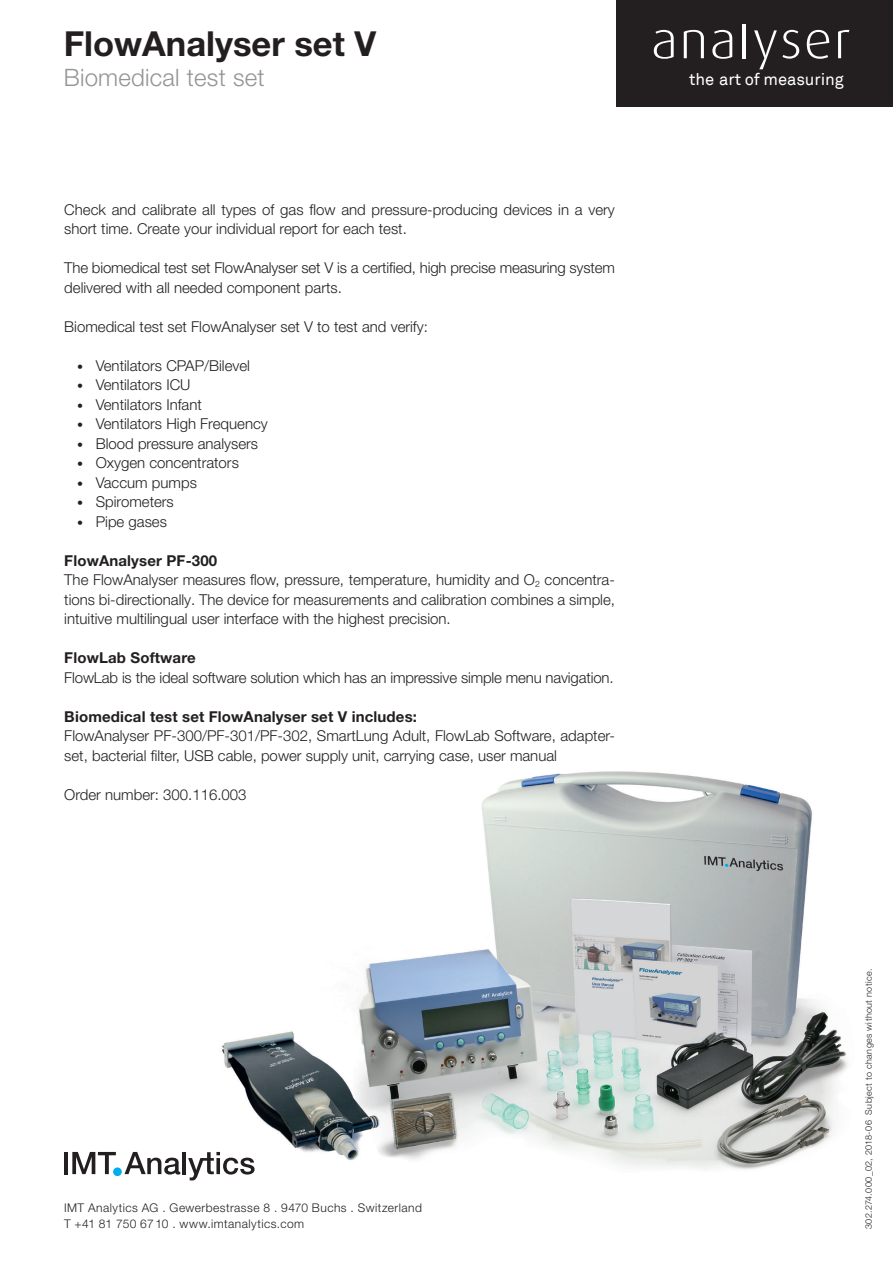
<style>
.page{position:relative;width:893px;height:1263px;background:#fff}
.page>*{position:absolute;margin:0;border:0;box-sizing:border-box;transform-origin:0 0}
.t1{font:700 34.5px "Helvetica Neue LT Pro";color:#231f20}
.t2{font:300 24px "Helvetica Neue LT Pro";letter-spacing:.01em;color:#939598}
.t3{font:16.65px "Akkurat";letter-spacing:-.005em;color:#fff}
.t4{font:300 15px/19.5px "Helvetica Neue LT Pro";color:#231f20}
.t5{font:700 15px "Helvetica Neue LT Pro";letter-spacing:.01em;color:#231f20}
.t6{font:300 12px/16.5px "Helvetica Neue LT Pro";letter-spacing:.04em;color:#231f20}
.t7{font:300 9px "Helvetica Neue LT Pro";letter-spacing:.045em;color:#231f20}
.s1{font-size:12px}
.s2{font-weight:700}
</style>
<div class="page">
<img style="left:183px;top:771px;width:665px;height:410px">
<div style="left:114px;top:1168px;width:7px;height:7px;background:#00aeef;border-radius:50%"></div>
<div style="left:113px;top:1168px;width:8px;height:8px;border:1px solid #00aeef;border-radius:50%"></div>
<hr style="left:64px;top:1152px;width:4px;height:22px;background:#231f20">
<svg style="left:72px;top:1152px;width:44px;height:22px"></svg>
<svg style="left:125px;top:1152px;width:55px;height:22px"></svg>
<hr style="left:183px;top:1152px;width:3px;height:22px;background:#231f20">
<svg style="left:188px;top:1152px;width:67px;height:28px"></svg>
<div style="left:617px;top:0;width:276px;height:106px;background:#231f20"></div>
<svg style="left:654px;top:30px;width:20px;height:29px"></svg>
<svg style="left:684px;top:30px;width:20px;height:28px"></svg>
<svg style="left:712px;top:30px;width:20px;height:29px"></svg>
<hr style="left:743px;top:24px;width:3px;height:34px;background:#fff">
<svg style="left:754px;top:30px;width:45px;height:39px"></svg>
<svg style="left:807px;top:30px;width:22px;height:29px"></svg>
<svg style="left:838px;top:30px;width:11px;height:28px"></svg>
<h1 class="t1" style="left:64px;top:22px;width:314px">FlowAnalyser set V</h1>
<h2 class="t2" style="left:64px;top:63px;width:202px">Biomedical test set</h2>
<p class="t4" style="left:64px;top:199px;width:552px">Check and calibrate all types of gas flow and pressure-producing devices in a very short time. Create your individual report for each test.</p>
<p class="t4" style="left:64px;top:258px;width:552px">The biomedical test set FlowAnalyser set V is a certified, high precise measuring system delivered with all needed component parts.</p>
<p class="t4" style="left:64px;top:316px;width:365px">Biomedical test set FlowAnalyser set V to test and verify:</p>
<p class="t4" style="left:77px;top:355px;width:174px"><span class="s1">•</span> Ventilators CPAP/Bilevel</p>
<p class="t4" style="left:77px;top:375px;width:115px"><span class="s1">•</span> Ventilators ICU</p>
<p class="t4" style="left:77px;top:394px;width:126px"><span class="s1">•</span> Ventilators Infant</p>
<p class="t4" style="left:77px;top:414px;width:192px"><span class="s1">•</span> Ventilators High Frequency</p>
<p class="t4" style="left:77px;top:433px;width:183px"><span class="s1">•</span> Blood pressure analysers</p>
<p class="t4" style="left:77px;top:453px;width:163px"><span class="s1">•</span> Oxygen concentrators</p>
<p class="t4" style="left:77px;top:472px;width:121px"><span class="s1">•</span> Vaccum pumps</p>
<p class="t4" style="left:77px;top:492px;width:98px"><span class="s1">•</span> Spirometers</p>
<p class="t4" style="left:77px;top:511px;width:91px"><span class="s1">•</span> Pipe gases</p>
<p class="t4" style="left:64px;top:550px;width:552px"><span class="s2">FlowAnalyser PF-300<br></span>The FlowAnalyser measures flow, pressure, temperature, humidity and O<sub>2</sub> concentra&shy;tions bi-directionally. The device for measurements and calibration combines a simple, intuitive multilingual user interface with the highest precision.</p>
<p class="t5" style="left:64px;top:648px;width:133px">FlowLab Software</p>
<p class="t4" style="left:64px;top:667px;width:551px">FlowLab is the ideal software solution which has an impressive simple menu navigation.</p>
<p class="t5" style="left:64px;top:707px;width:354px">Biomedical test set FlowAnalyser set V includes:</p>
<p class="t4" style="left:64px;top:726px;width:552px">FlowAnalyser PF-300/PF-301/PF-302, SmartLung Adult, FlowLab Software, adapter&shy;set, bacterial filter, USB cable, power supply unit, carrying case, user manual</p>
<p class="t4" style="left:64px;top:784px;width:184px">Order number: 300.116.003</p>
<p class="t6" style="left:64px;top:1199px;width:359px">IMT Analytics AG . Gewerbestrasse 8 . 9470 Buchs . Switzerland<br>T +41 81 750 67 10 . www.imtanalytics.com</p>
<p class="t3" style="left:689px;top:69px;width:156px">the art of measuring</p>
<p class="t7" style="left:863px;top:1229px;width:262px;rotate:-90deg">302.274.000_02, 2018-06 Subject to changes without notice.</p>
</div>
